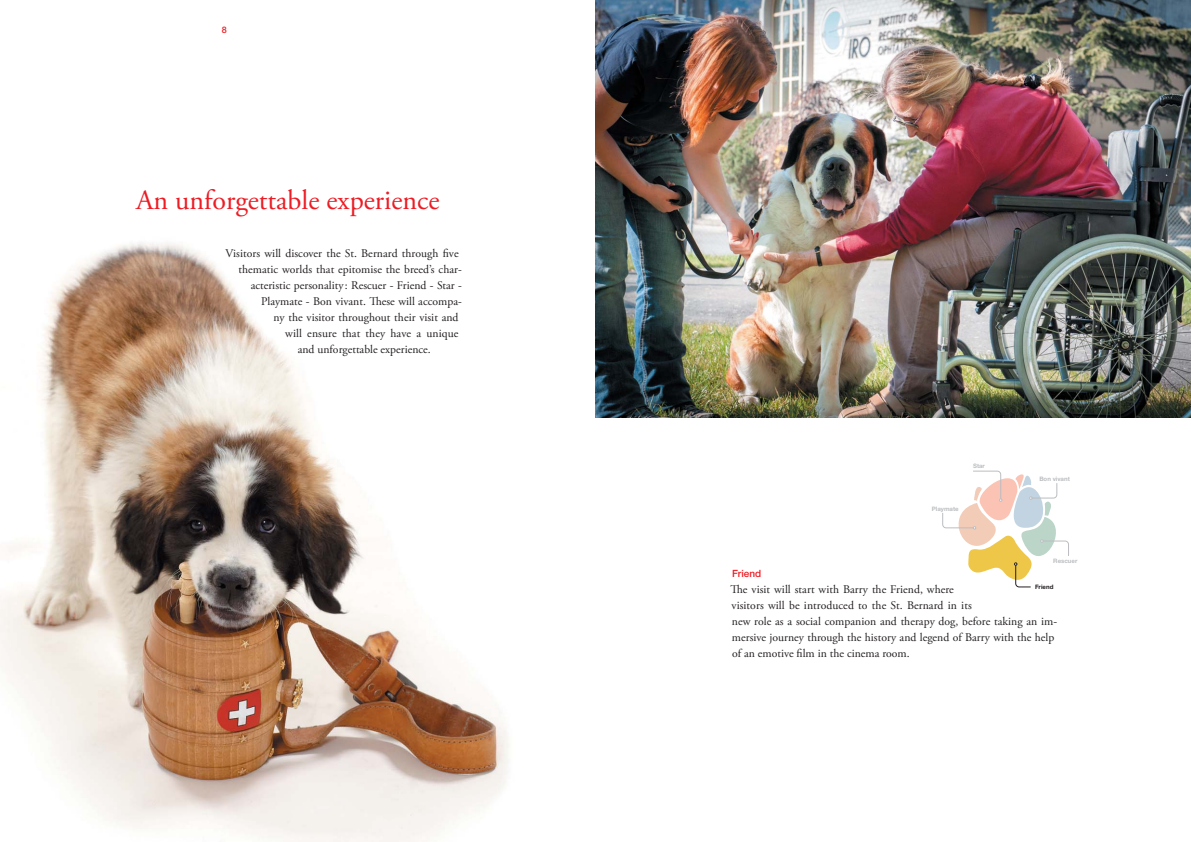
<style>
.page{position:relative;width:1191px;height:842px;background:#fff}
.page>*{position:absolute;margin:0;border:0;box-sizing:border-box;transform-origin:0 0}
.t1{font:28px "Adobe Garamond Pro";color:#ed1c24}
.t2{font:11.7px/16px "Adobe Garamond Pro";letter-spacing:.005em;color:#231f20}
.t3{font:500 10px "Helvetica Neue";color:#ed1c24}
.t4{font:500 9px "Helvetica Neue";color:#ed1c24}
.t5{font:700 6.1px "Helvetica Neue";color:#bbbdc0}
.t6{font:700 6.1px "Helvetica Neue";color:#231f20}
</style>
<div class="page">
<img style="left:0;top:243px;width:509px;height:599px">
<img style="left:595px;top:0;width:596px;height:417px">
<svg style="left:942px;top:471px;width:127px;height:116px"></svg>
<p class="t4" style="left:222px;top:27px;width:7px">8</p>
<h1 class="t1" style="left:136px;top:189px;width:305px">An unforgettable experience</h1>
<p class="t2" style="left:225px;top:246px;width:235px">Visitors will discover the St. Bernard through five</p>
<p class="t2" style="left:238px;top:262px;width:225px">thematic worlds that epitomise the breed’s char-</p>
<p class="t2" style="left:251px;top:278px;width:213px">acteristic personality : Rescuer - Friend - Star -</p>
<p class="t2" style="left:261px;top:294px;width:202px">Playmate - Bon vivant. These will accompa-</p>
<p class="t2" style="left:273px;top:310px;width:187px">ny the visitor throughout their visit and</p>
<p class="t2" style="left:285px;top:326px;width:175px">will ensure that they have a unique</p>
<p class="t2" style="left:298px;top:342px;width:135px">and unforgettable experience.</p>
<p class="t5" style="left:973px;top:462px;width:13px">Star</p>
<p class="t5" style="left:931px;top:505px;width:28px">Playmate</p>
<p class="t5" style="left:1039px;top:475px;width:32px">Bon vivant</p>
<p class="t5" style="left:1053px;top:557px;width:26px">Rescuer</p>
<p class="t3" style="left:732px;top:570px;width:31px">Friend</p>
<p class="t2" style="left:730px;top:582px;width:328px">The visit will start with Barry the Friend, where<br>visitors will be introduced to the St. Bernard in its<br>new role as a social companion and therapy dog, before taking an im&shy;mersive journey through the history and legend of Barry with the help of an emotive film in the cinema room.</p>
<p class="t6" style="left:1035px;top:583px;width:20px">Friend</p>
</div>
